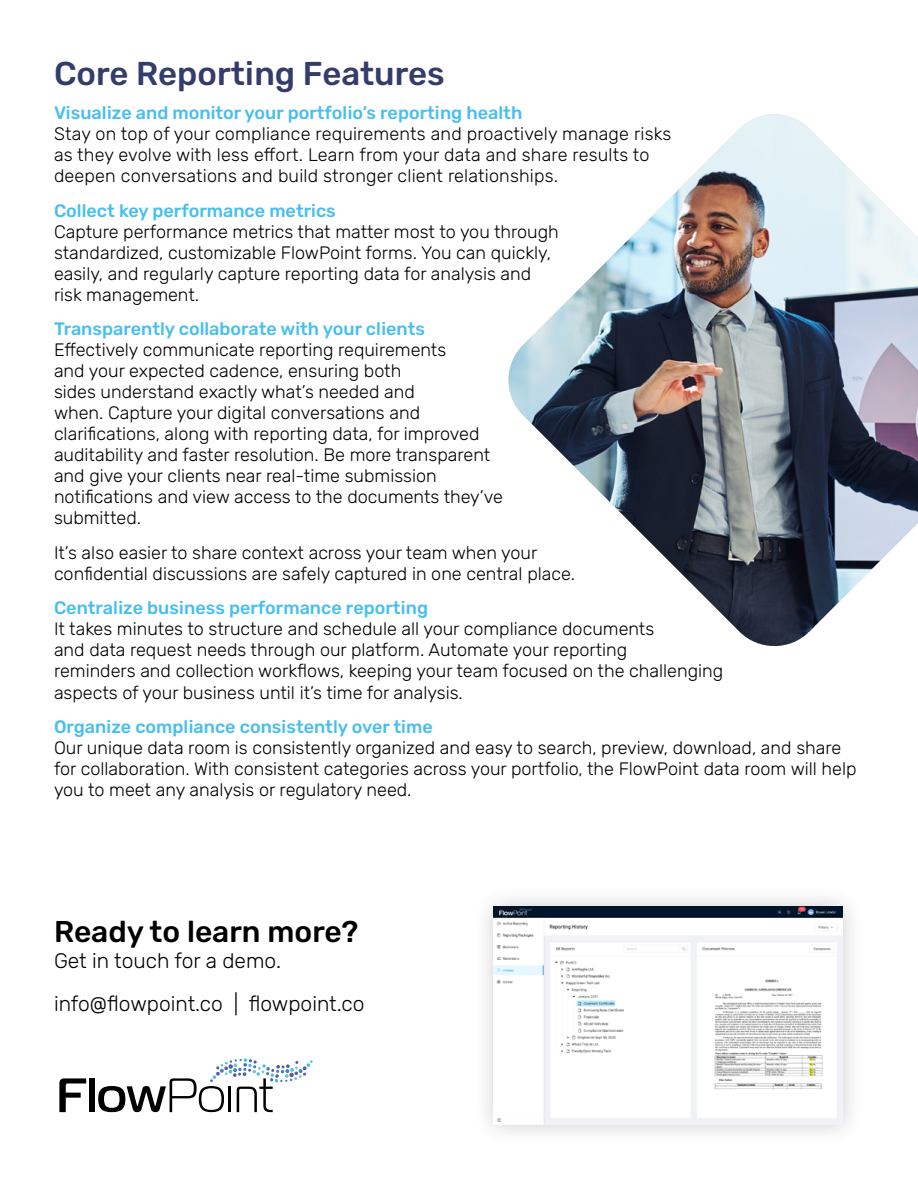
<style>
.page{position:relative;width:918px;height:1188px;background:#fff}
.page>*{position:absolute;margin:0;border:0;box-sizing:border-box;transform-origin:0 0}
.t1{font:500 33px "Rubik";color:#343c6b}
.t2{font:500 30px "Rubik";color:#000}
.t3{font:300 21px/43.2px "Rubik";color:#000}
.t4{font:300 18px/21px "Rubik";color:#000}
.t5{font:500 18px "Rubik";color:#46bfee}
</style>
<div class="page">
<img style="left:508px;top:114px;width:410px;height:532px">
<svg style="left:59px;top:1078px;width:27px;height:34px"></svg>
<div style="left:89px;top:1078px;width:6px;height:34px;background:#000"></div>
<svg style="left:98px;top:1058px;width:215px;height:54px"></svg>
<div style="left:472px;top:885px;width:393px;height:261px;background:#000;opacity:.2"></div>
<img style="left:493px;top:906px;width:350px;height:219px">
<h1 class="t1" style="left:54px;top:55px;width:392px">Core Reporting Features</h1>
<p class="t5" style="left:54px;top:103px;width:470px">Visualize and monitor your portfolio’s reporting health</p>
<p class="t4" style="left:54px;top:124px;width:619px">Stay on top of your compliance requirements and proactively manage risks as they evolve with less effort. Learn from your data and share results to deepen conversations and build stronger client relationships.</p>
<p class="t5" style="left:54px;top:201px;width:283px">Collect key performance metrics</p>
<p class="t4" style="left:54px;top:222px;width:506px">Capture performance metrics that matter most to you through standardized, customizable FlowPoint forms. You can quickly, easily, and regularly capture reporting data for analysis and risk management.</p>
<p class="t5" style="left:54px;top:319px;width:372px">Transparently collaborate with your clients</p>
<p class="t4" style="left:54px;top:340px;width:450px">Effectively communicate reporting requirements<br>and your expected cadence, ensuring both<br>sides understand exactly what’s needed and<br>when. Capture your digital conversations and clarifications, along with reporting data, for improved auditability and faster resolution. Be more transparent and give your clients near real-time submission notifications and view access to the documents they’ve submitted.</p>
<p class="t4" style="left:54px;top:543px;width:523px">It’s also easier to share context across your team when your confidential discussions are safely captured in one central place.</p>
<p class="t5" style="left:54px;top:598px;width:376px">Centralize business performance reporting</p>
<p class="t4" style="left:54px;top:619px;width:671px">It takes minutes to structure and schedule all your compliance documents<br>and data request needs through our platform. Automate your reporting<br>reminders and collection workflows, keeping your team focused on the challenging aspects of your business until it’s time for analysis.</p>
<p class="t5" style="left:54px;top:717px;width:380px">Organize compliance consistently over time</p>
<p class="t4" style="left:54px;top:738px;width:804px">Our unique data room is consistently organized and easy to search, preview, download, and share for collaboration. With consistent categories across your portfolio, the FlowPoint data room will help you to meet any analysis or regulatory need.</p>
<h2 class="t2" style="left:54px;top:915px;width:306px">Ready to learn more?</h2>
<p class="t3" style="left:54px;top:939px;width:312px">Get in touch for a demo. info@flowpoint.co | flowpoint.co</p>
</div>
